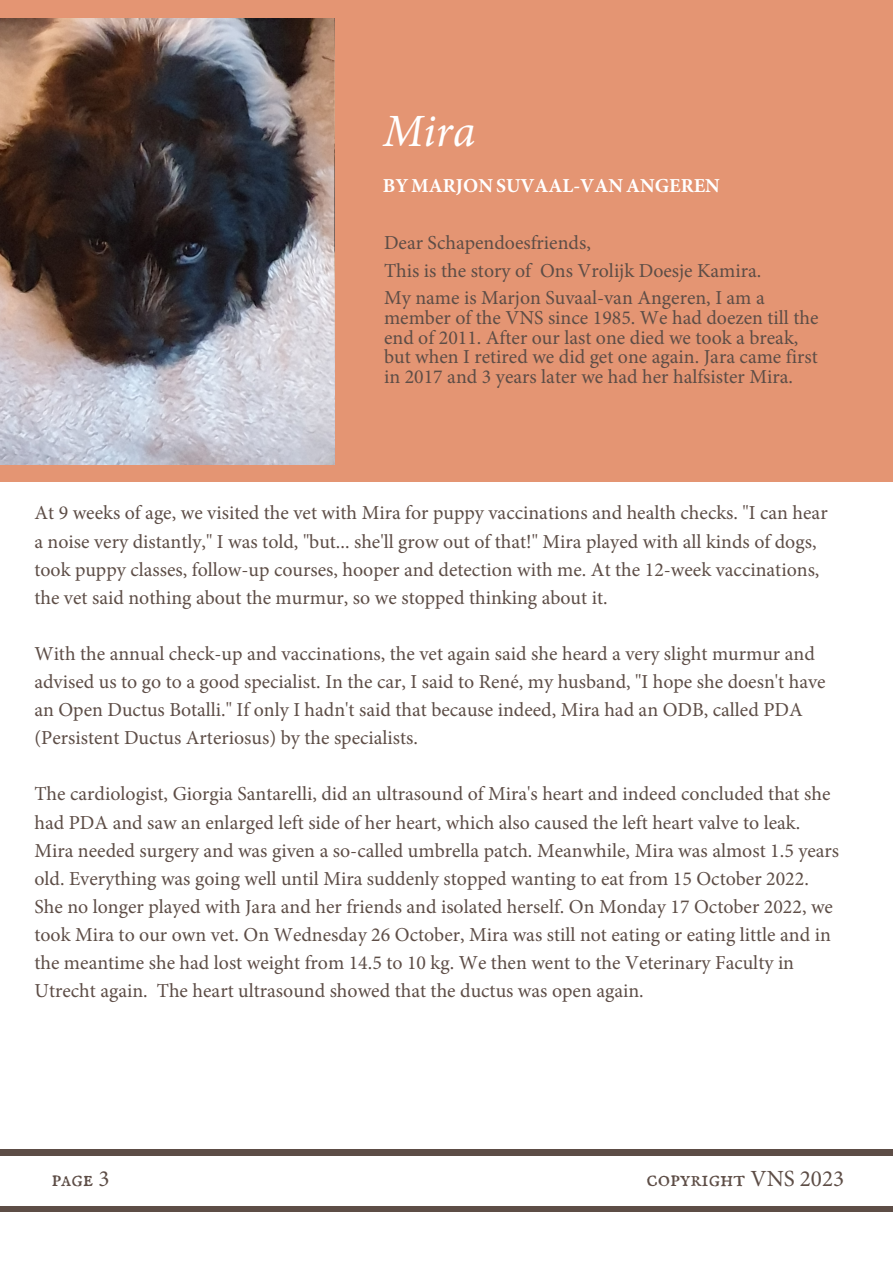
<style>
.page{position:relative;width:893px;height:1264px;background:#fff}
.page>*{position:absolute;margin:0;border:0;box-sizing:border-box;transform-origin:0 0}
.t1{font:italic 46.35px "Minion Pro";color:#fff}
.t2{font:23.1px "IM FELL English SC";color:#5d4d46}
.t3{font:19.8px/28px "Minion Pro";color:#5d4d46}
.t4{font:700 19.8px "Minion Pro";color:#fff}
.s1{font-family:"Minion Pro"}
</style>
<div class="page">
<div style="left:0;top:1149px;width:892px;height:6px;background:#5d4d46"></div>
<div style="left:0;top:1205px;width:892px;height:6px;background:#5d4d46"></div>
<div style="left:0;top:0;width:892px;height:481px;background:#e49573"></div>
<img style="left:0;top:18px;width:335px;height:446px">
<h1 class="t1" style="left:382px;top:99px;width:94px">Mira</h1>
<p class="t4" style="left:382px;top:172px;width:339px">BY MARJON SUVAAL-VAN ANGEREN</p>
<p class="t3" style="left:384px;top:229px;width:382px;line-height:27.3px">Dear Schapendoesfriends,<br>This is the story of Ons Vrolijk Doesje Kamira.<br>My name is Marjon Suvaal-van Angeren, I am a</p>
<p class="t3" style="left:384px;top:308px;width:436px;line-height:19.8px">member of the VNS since 1985. We had doezen till the end of 2011. After our last one died we took a break, but when I retired we did get one again. Jara came first in 2017 and 3 years later we had her halfsister Mira.</p>
<p class="t3" style="left:34px;top:499px;width:794px">At 9 weeks of age, we visited the vet with Mira for puppy vaccinations and health checks. "I can hear a noise very distantly," I was told, "but... she'll grow out of that!" Mira played with all kinds of dogs, took puppy classes, follow-up courses, hooper and detection with me. At the 12-week vaccinations, the vet said nothing about the murmur, so we stopped thinking about it.</p>
<p class="t3" style="left:34px;top:639px;width:792px">With the annual check-up and vaccinations, the vet again said she heard a very slight murmur and advised us to go to a good specialist. In the car, I said to René, my husband, "I hope she doesn't have an Open Ductus Botalli." If only I hadn't said that because indeed, Mira had an ODB, called PDA (Persistent Ductus Arteriosus) by the specialists.</p>
<p class="t3" style="left:34px;top:780px;width:806px">The cardiologist, Giorgia Santarelli, did an ultrasound of Mira's heart and indeed concluded that she had PDA and saw an enlarged left side of her heart, which also caused the left heart valve to leak.<br>Mira needed surgery and was given a so-called umbrella patch. Meanwhile, Mira was almost 1.5 years old. Everything was going well until Mira suddenly stopped wanting to eat from 15 October 2022.<br>She no longer played with Jara and her friends and isolated herself. On Monday 17 October 2022, we took Mira to our own vet. On Wednesday 26 October, Mira was still not eating or eating little and in the meantime she had lost weight from 14.5 to 10 kg. We then went to the Veterinary Faculty in Utrecht again. The heart ultrasound showed that the ductus was open again.</p>
<p class="t2" style="left:51px;top:1165px;width:60px">page <span class="s1">3</span></p>
<p class="t2" style="left:646px;top:1164px;width:199px">copyright <span class="s1">VNS 2023</span></p>
</div>
